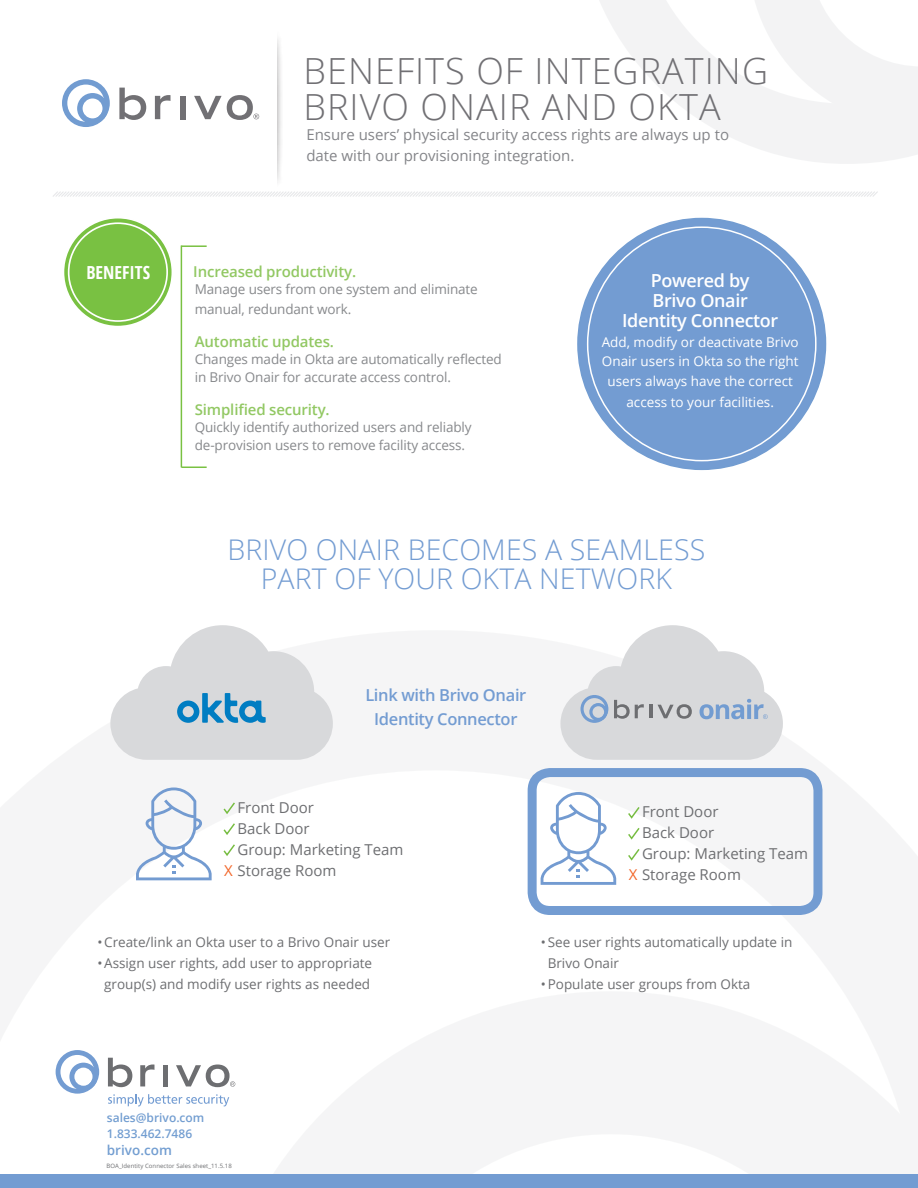
<style>
.page{position:relative;width:918px;height:1188px;background:#fff}
.page>*{position:absolute;margin:0;border:0;box-sizing:border-box;transform-origin:0 0}
.t1{font:300 36px/36px "Open Sans";letter-spacing:.03em;color:#717074}
.t2{font:300 28.5px/29.2px "Open Sans";letter-spacing:.005em;color:#739cd2;text-align:center}
.t3{font:600 18px/20.2px "Open Sans";letter-spacing:-.02em;color:#fff;text-align:center}
.t4{font:700 condensed 18px "Open Sans";color:#fff}
.t5{font:600 16.5px/23.2px "Open Sans";letter-spacing:-.02em;color:#739cd2;text-align:center}
.t6{font:15px "Open Sans";color:#6d6e71}
.t7{font:15px/21px "Open Sans";color:#848589}
.t8{font:600 15px "Open Sans";letter-spacing:-.01em;color:#92c863}
.t9{font:13.5px/18px "Open Sans";letter-spacing:-.01em;color:#87898c}
.t10{font:13.5px/21px "Open Sans";color:#6d6e71;text-align:center}
.t11{font:13.5px/19.5px "Open Sans";color:#fff;text-align:center}
.t12{font:600 13.5px "Open Sans";color:#739ed1}
.t13{font:600 12px/16.5px "Open Sans";color:#739ed1}
.t14{font:6px "Open Sans";letter-spacing:.01em;color:#6d6e71}
.s1{color:#f2672a}
</style>
<div class="page">
<div style="left:528px;top:768px;width:294px;height:147px;border:9px solid #739cd2;border-radius:18px"></div>
<svg style="left:628px;top:807px;width:12px;height:12px"></svg>
<svg style="left:628px;top:828px;width:12px;height:12px"></svg>
<svg style="left:628px;top:849px;width:12px;height:12px"></svg>
<svg style="left:541px;top:792px;width:75px;height:93px"></svg>
<div style="left:260px;top:28px;width:23px;height:161px;background:#231f20;opacity:.75"></div>
<div style="left:242px;top:28px;width:35px;height:162px;background:#fff"></div>
<svg style="left:53px;top:191px;width:825px;height:6px"></svg>
<div style="left:0;top:1174px;width:918px;height:14px;background:#739cd2"></div>
<svg style="left:600px;top:0;width:318px;height:164px"></svg>
<svg style="left:748px;top:0;width:170px;height:128px"></svg>
<svg style="left:223px;top:802px;width:12px;height:13px"></svg>
<svg style="left:223px;top:823px;width:12px;height:12px"></svg>
<svg style="left:223px;top:844px;width:12px;height:12px"></svg>
<svg style="left:136px;top:788px;width:76px;height:92px"></svg>
<div style="left:180px;top:96px;width:6px;height:23px;background:#717074"></div>
<svg style="left:119px;top:88px;width:27px;height:32px"></svg>
<svg style="left:194px;top:95px;width:65px;height:25px"></svg>
<svg style="left:155px;top:95px;width:16px;height:24px"></svg>
<svg style="left:62px;top:79px;width:48px;height:48px"></svg>
<svg style="left:56px;top:1050px;width:43px;height:44px"></svg>
<svg style="left:140px;top:1065px;width:14px;height:21px"></svg>
<div style="left:163px;top:1065px;width:5px;height:21px;background:#6d6e71"></div>
<svg style="left:176px;top:1065px;width:59px;height:22px"></svg>
<svg style="left:108px;top:1058px;width:24px;height:29px"></svg>
<svg style="left:108px;top:1094px;width:121px;height:12px"></svg>
<hr style="left:181px;top:245px;width:1px;height:222px;background:#79c142">
<hr style="left:181px;top:245px;width:26px;height:2px;background:#79c142">
<svg style="left:181px;top:467px;width:26px;height:1px"></svg>
<svg style="left:63px;top:218px;width:109px;height:109px"></svg>
<div style="left:63px;top:217px;width:110px;height:110px;border:2px solid #fff;border-radius:50%"></div>
<svg style="left:69px;top:223px;width:98px;height:98px"></svg>
<div style="left:68px;top:222px;width:100px;height:100px;border:2px solid #fff;border-radius:50%"></div>
<div style="left:72px;top:227px;width:91px;height:90px;background:#79c142;border-radius:50%"></div>
<div style="left:578px;top:219px;width:248px;height:250px;background:#739cd2;border-radius:50%"></div>
<svg style="left:110px;top:625px;width:223px;height:135px"></svg>
<svg style="left:560px;top:625px;width:223px;height:135px"></svg>
<h1 class="t1" style="left:303px;top:54px;width:466px">BENEFITS OF INTEGRATING<br>BRIVO ONAIR AND OKTA</h1>
<h3 class="t4" style="left:86px;top:262px;width:65px">BENEFITS</h3>
<p class="t7" style="left:306px;top:126px;width:424px">Ensure users’ physical security access rights are always up to date with our provisioning integration.</p>
<p class="t8" style="left:193px;top:266px;width:164px">Increased productivity.</p>
<p class="t9" style="left:195px;top:279px;width:285px;line-height:20.2px">Manage users from one system and eliminate manual, redundant work.</p>
<p class="t8" style="left:195px;top:336px;width:141px">Automatic updates.</p>
<p class="t9" style="left:195px;top:350px;width:309px">Changes made in Okta are automatically relected in Brivo Onair for accurate access control.</p>
<p class="t9" style="left:195px;top:420px;width:278px">Quickly identify authorized users and reliably de-provision users to remove facility access.</p>
<p class="t8" style="left:195px;top:399px;width:136px">Simpliied security.</p>
<h3 class="t3" style="left:622px;top:272px;width:158px">Powered by<br>Brivo Onair<br>Identity Connector</h3>
<p class="t11" style="left:602px;top:334px;width:199px">Add, modify or deactivate Brivo<br>Onair users in Okta so the right users always have the correct</p>
<p class="t11" style="left:626px;top:394px;width:149px">access to your facilities.</p>
<h2 class="t2" style="left:227px;top:535px;width:479px">BRIVO ONAIR BECOMES A SEAMLESS<br>PART OF YOUR OKTA NETWORK</h2>
<p class="t5" style="left:365px;top:686px;width:163px">Link with Brivo Onair<br>Identity Connector</p>
<p class="t6" style="left:237px;top:801px;width:78px">Front Door</p>
<p class="t6" style="left:237px;top:822px;width:74px">Back Door</p>
<p class="t6" style="left:237px;top:843px;width:168px">Group: Marketing Team</p>
<p class="t6" style="left:224px;top:864px;width:114px"><span class="s1">X</span> Storage Room</p>
<p class="t6" style="left:642px;top:806px;width:78px">Front Door</p>
<p class="t6" style="left:642px;top:827px;width:74px">Back Door</p>
<p class="t6" style="left:642px;top:848px;width:168px">Group: Marketing Team</p>
<p class="t6" style="left:629px;top:869px;width:114px"><span class="s1">X</span> Storage Room</p>
<p class="t10" style="left:97px;top:932px;width:294px">• Create/link an Okta user to a Brivo Onair user</p>
<p class="t10" style="left:97px;top:953px;width:276px">• Assign user rights, add user to appropriate group(s) and modify user rights as needed</p>
<p class="t13" style="left:107px;top:1110px;width:99px">sales@brivo.com<br>1.833.462.7486</p>
<p class="t12" style="left:107px;top:1144px;width:67px">brivo.com</p>
<p class="t14" style="left:106px;top:1163px;width:127px">BOA_Identity Connector Sales sheet_11.5.18</p>
<p class="t10" style="left:548px;top:932px;width:246px;text-align:left;text-indent:-7px">• See user rights automatically update in<br>Brivo Onair</p>
<p class="t10" style="left:541px;top:974px;width:211px">• Populate user groups from Okta</p>
</div>
